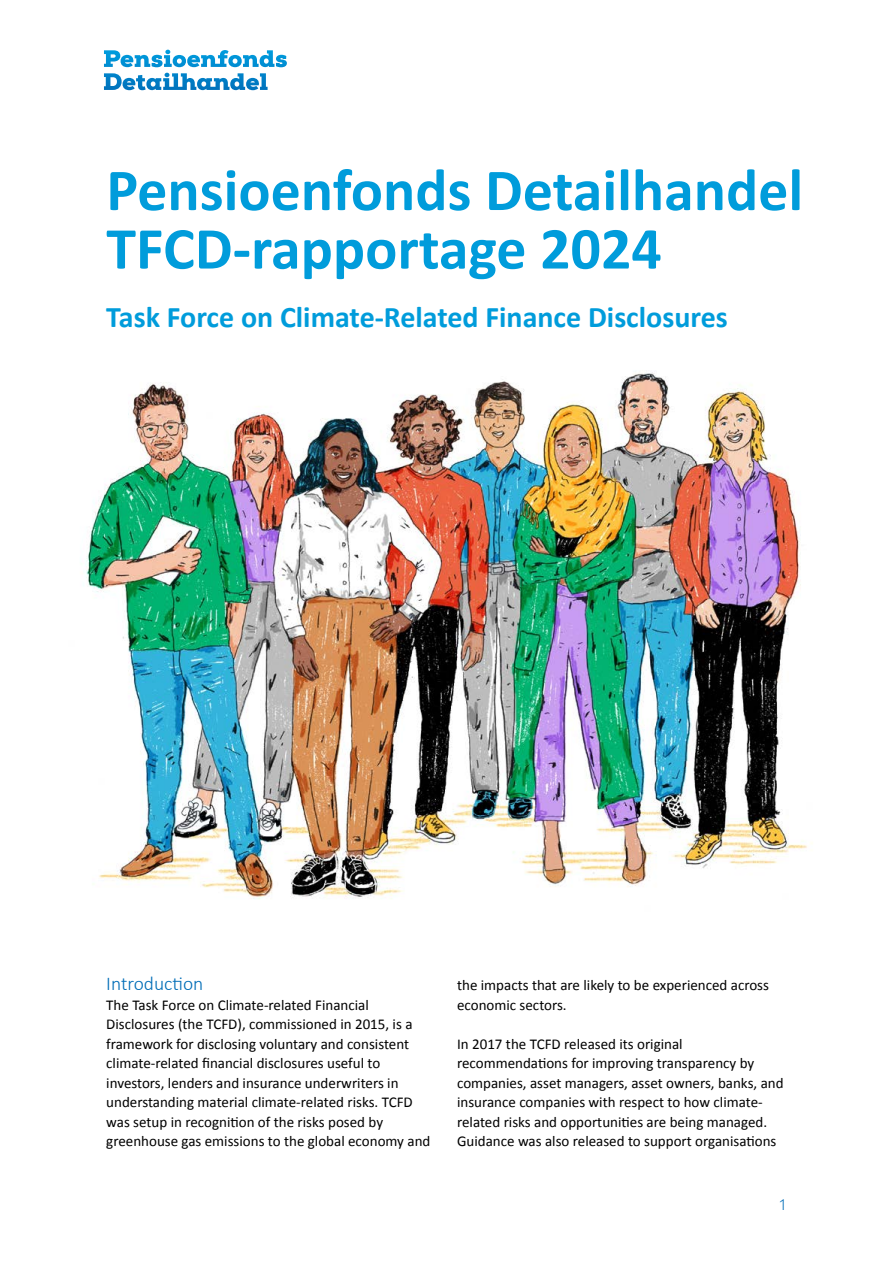
<style>
.page{position:relative;width:893px;height:1263px;background:#fff}
.page>*{position:absolute;margin:0;border:0;box-sizing:border-box;transform-origin:0 0}
.t1{font:700 60px/58.5px "Calibri";color:#009cdb}
.t2{font:700 30px "Calibri";color:#009cdb}
.t3{font:300 19.5px "Calibri";color:#006db7}
.t4{font:300 16.5px "Neuzeit Gro";color:#006db7}
.t5{font:15px/19.5px "Calibri";color:#000}
</style>
<div class="page">
<img style="left:85px;top:372px;width:727px;height:527px">
<svg style="left:104px;top:50px;width:183px;height:17px"></svg>
<svg style="left:104px;top:73px;width:164px;height:17px"></svg>
<h1 class="t1" style="left:106px;top:159px;width:698px">Pensioenfonds Detailhandel<br>TFCD-rapportage 2024</h1>
<h2 class="t2" style="left:106px;top:296px;width:623px">Task Force on Climate-Related Finance Disclosures</h2>
<h3 class="t3" style="left:106px;top:971px;width:99px">Introduction</h3>
<p class="t5" style="left:106px;top:994px;width:326px">The Task Force on Climate-related Financial Disclosures (the TCFD), commissioned in 2015, is a framework for disclosing voluntary and consistent climate-related financial disclosures useful to investors, lenders and insurance underwriters in understanding material climate-related risks. TCFD was setup in recognition of the risks posed by greenhouse gas emissions to the global economy and</p>
<p class="t5" style="left:457px;top:975px;width:313px">the impacts that are likely to be experienced across economic sectors.</p>
<p class="t5" style="left:457px;top:1033px;width:328px">In 2017 the TCFD released its original recommendations for improving transparency by companies, asset managers, asset owners, banks, and insurance companies with respect to how climate&shy;related risks and opportunities are being managed.<br>Guidance was also released to support organisations</p>
<p class="t4" style="left:778px;top:1196px;width:10px">1</p>
</div>
